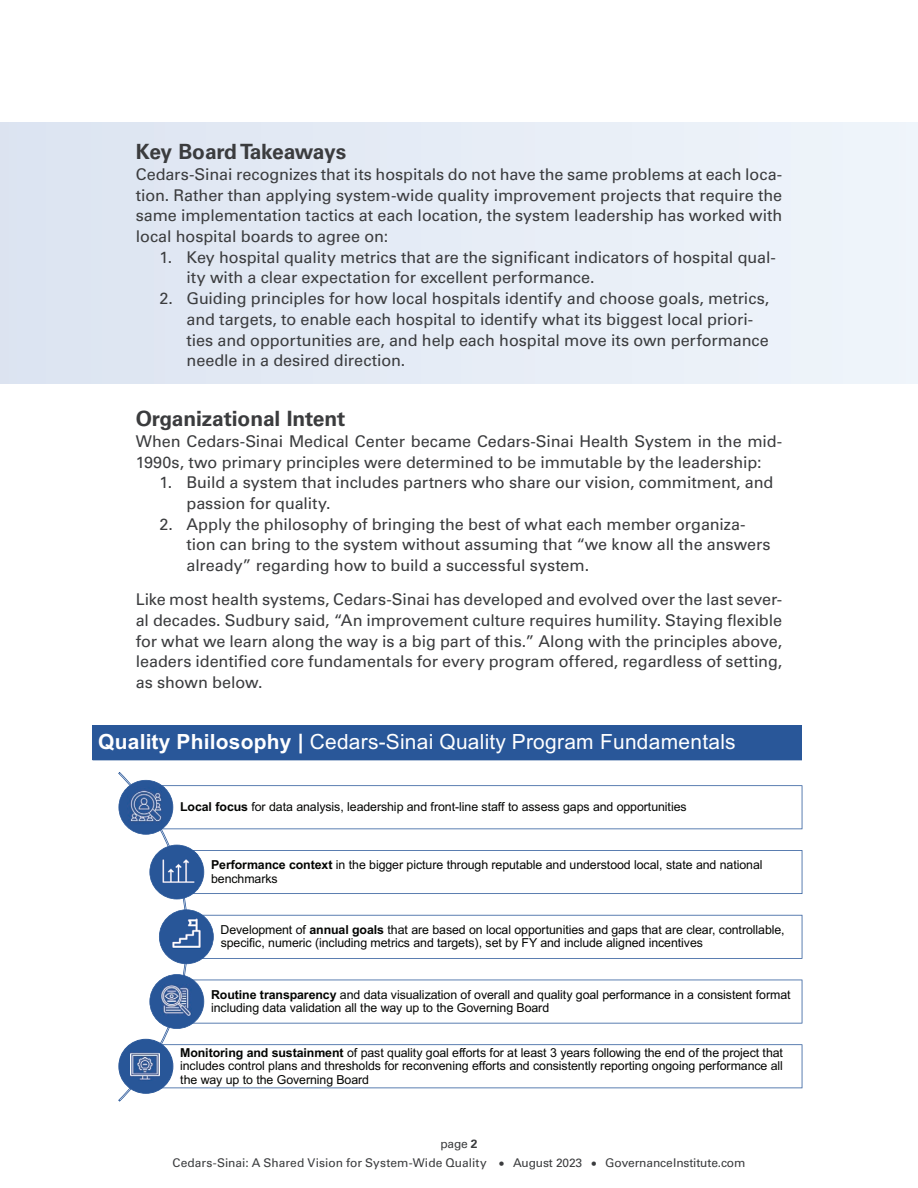
<style>
.page{position:relative;width:918px;height:1188px;background:#fff}
.page>*{position:absolute;margin:0;border:0;box-sizing:border-box;transform-origin:0 0}
.t1{font:700 21px "Univers LT Std";letter-spacing:-.005em;color:#3b3c3e}
.t2{font:20.85px "Arial";letter-spacing:.015em;color:#fff}
.t3{font:16.2px/20.7px "Univers LT Std";letter-spacing:-.005em;color:#3b3c3e}
.t4{font:12.3px/13.5px "Arial";letter-spacing:-.01em;color:#040503}
.t5{font:12px/19.5px "Univers LT Std";letter-spacing:-.005em;color:#3b3c3e;text-align:center}
.s1{font-weight:700}
</style>
<div class="page">
<div style="left:0;top:122px;width:918px;height:261px;background:#e5ecf6"></div>
<svg style="left:118px;top:772px;width:684px;height:330px"></svg>
<img style="left:127px;top:789px;width:38px;height:36px">
<img style="left:127px;top:787px;width:38px;height:2px">
<img style="left:160px;top:852px;width:34px;height:38px">
<img style="left:194px;top:852px;width:4px;height:38px">
<img style="left:171px;top:918px;width:31px;height:31px">
<img style="left:160px;top:985px;width:31px;height:31px">
<img style="left:131px;top:1052px;width:28px;height:28px">
<div style="left:93px;top:725px;width:709px;height:35px;background:#295799"></div>
<div style="left:608px;top:1090px;width:208px;height:38px;background:#fff"></div>
<div style="left:136px;top:1101px;width:231px;height:38px;background:#fff"></div>
<p class="t1" style="left:136px;top:140px;width:212px">Key Board Takeaways</p>
<p class="t3" style="left:136px;top:164px;width:648px;text-align:justify">Cedars-Sinai recognizes that its hospitals do not have the same problems at each loca&shy;tion. Rather than applying system-wide quality improvement projects that require the same implementation tactics at each location, the system leadership has worked with local hospital boards to agree on:</p>
<p class="t3" style="left:187px;top:247px;width:591px;text-indent:-27px">1. Key hospital quality metrics that are the significant indicators of hospital qual&shy;ity with a clear expectation for excellent performance.</p>
<p class="t3" style="left:187px;top:288px;width:584px;text-indent:-27px">2. Guiding principles for how local hospitals identify and choose goals, metrics, and targets, to enable each hospital to identify what its biggest local priori&shy;ties and opportunities are, and help each hospital move its own performance needle in a desired direction.</p>
<p class="t1" style="left:136px;top:407px;width:211px">Organizational Intent</p>
<p class="t3" style="left:136px;top:431px;width:648px">When Cedars-Sinai Medical Center became Cedars-Sinai Health System in the mid-<br>1990s, two primary principles were determined to be immutable by the leadership:</p>
<p class="t3" style="left:187px;top:472px;width:588px;text-indent:-27px">1. Build a system that includes partners who share our vision, commitment, and passion for quality.</p>
<p class="t3" style="left:187px;top:514px;width:586px;text-indent:-27px">2. Apply the philosophy of bringing the best of what each member organiza&shy;tion can bring to the system without assuming that “we know all the answers already” regarding how to build a successful system.</p>
<p class="t3" style="left:136px;top:589px;width:648px;text-align:justify">Like most health systems, Cedars-Sinai has developed and evolved over the last sever&shy;al decades. Sudbury said, “An improvement culture requires humility. Staying flexible for what we learn along the way is a big part of this.” Along with the principles above, leaders identified core fundamentals for every program offered, regardless of setting, as shown below.</p>
<p class="t2" style="left:98px;top:728px;width:639px"><span class="s1">Quality Philosophy |</span> Cedars-Sinai Quality Program Fundamentals</p>
<p class="t4" style="left:180px;top:800px;width:508px"><span class="s1">Local focus</span> for data analysis, leadership and front-line staff to assess gaps and opportunities</p>
<p class="t4" style="left:211px;top:858px;width:553px"><span class="s1">Performance context</span> in the bigger picture through reputable and understood local, state and national benchmarks</p>
<p class="t4" style="left:221px;top:923px;width:566px">Development of <span class="s1">annual goals</span> that are based on local opportunities and gaps that are clear, controllable, specific, numeric (including metrics and targets), set by FY and include aligned incentives</p>
<p class="t4" style="left:211px;top:987px;width:581px"><span class="s1">Routine transparency</span> and data visualization of overall and quality goal performance in a consistent format including data validation all the way up to the Governing Board</p>
<p class="t4" style="left:180px;top:1046px;width:604px;text-align:justify"><span class="s1">Monitoring and sustainment</span> of past quality goal efforts for at least 3 years following the end of the project that includes control plans and thresholds for reconvening efforts and consistently reporting ongoing performance all the way up to the Governing Board</p>
<p class="t5" style="left:173px;top:1134px;width:574px">page <span class="s1">2<br></span>Cedars-Sinai: A Shared Vision for System-Wide Quality • August 2023 • GovernanceInstitute.com</p>
</div>
